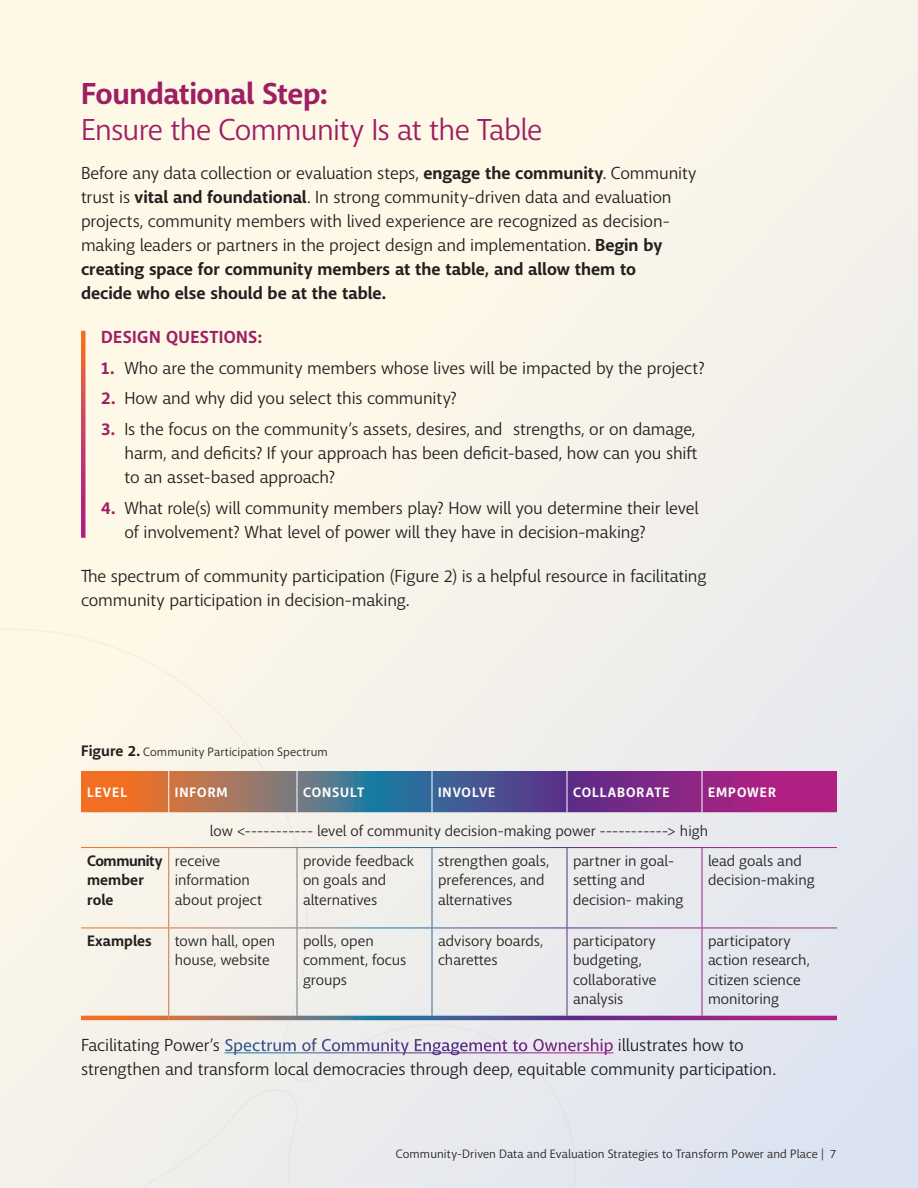
<style>
.page{position:relative;width:918px;height:1188px;background:#fff}
.page>*{position:absolute;margin:0;border:0;box-sizing:border-box;transform-origin:0 0}
.t1{font:30px/36px "Macha";letter-spacing:-.025em;color:#9e1f62}
.Paragraph{font:17.25px/24px "Macha";letter-spacing:-.005em;color:#231f20}
.Paragraph-2{font:700 17.25px "Macha";letter-spacing:.025em;color:#9e1f62}
.Table_Content{font:15px/19.5px "Macha";color:#231f20}
.Table_Header{font:700 15px/19.5px "Macha";letter-spacing:.005em;color:#231f20}
.Table_Header-2{font:700 13.5px "Macha";letter-spacing:.075em;color:#fff}
.Fig{font:12px "Macha";letter-spacing:.01em;color:#231f20}
.s1{font-weight:700}
.s2{font-weight:700;color:#9e1f62}
.s3{font-weight:700;font-size:15px}
.s4{font-weight:500;color:#fff}
</style>
<div class="page">
<div style="left:0;top:0;width:918px;height:1188px;background:linear-gradient(to bottom,#fffbe5,#dce3f1)"></div>
<svg style="left:0;top:622px;width:598px;height:566px;background:#f2efea"></svg>
<hr style="left:224px;top:1052px;width:389px;height:1px;background:#fff">
<svg style="left:81px;top:771px;width:756px;height:41px;background:#825179"></svg>
<hr style="left:168px;top:771px;width:1px;height:41px;background:#fff">
<hr style="left:297px;top:771px;width:1px;height:41px;background:#fff">
<hr style="left:432px;top:771px;width:1px;height:41px;background:#fff">
<hr style="left:567px;top:771px;width:1px;height:41px;background:#fff">
<hr style="left:702px;top:771px;width:1px;height:41px;background:#fff">
<svg style="left:81px;top:1016px;width:88px;height:4px"></svg>
<svg style="left:169px;top:1016px;width:128px;height:4px"></svg>
<svg style="left:297px;top:1016px;width:135px;height:4px"></svg>
<svg style="left:432px;top:1016px;width:135px;height:4px"></svg>
<svg style="left:567px;top:1016px;width:135px;height:4px"></svg>
<svg style="left:702px;top:1016px;width:135px;height:4px"></svg>
<hr style="left:168px;top:848px;width:1px;height:80px;background:#fff">
<hr style="left:297px;top:848px;width:1px;height:80px;background:#fff">
<hr style="left:432px;top:848px;width:1px;height:80px;background:#fff">
<hr style="left:567px;top:848px;width:1px;height:80px;background:#fff">
<hr style="left:702px;top:848px;width:1px;height:80px;background:#fff">
<hr style="left:81px;top:928px;width:88px;height:1px;background:#fff">
<hr style="left:169px;top:928px;width:128px;height:1px;background:#fff">
<hr style="left:168px;top:928px;width:1px;height:88px;background:#fff">
<hr style="left:297px;top:928px;width:135px;height:1px;background:#fff">
<hr style="left:297px;top:928px;width:1px;height:88px;background:#fff">
<hr style="left:432px;top:928px;width:135px;height:1px;background:#fff">
<hr style="left:432px;top:928px;width:1px;height:88px;background:#fff">
<hr style="left:567px;top:928px;width:135px;height:1px;background:#fff">
<hr style="left:567px;top:928px;width:1px;height:88px;background:#fff">
<hr style="left:702px;top:928px;width:135px;height:1px;background:#fff">
<hr style="left:702px;top:928px;width:1px;height:88px;background:#fff">
<hr style="left:81px;top:847px;width:88px;height:1px;background:#fff">
<hr style="left:169px;top:847px;width:128px;height:1px;background:#fff">
<hr style="left:297px;top:847px;width:135px;height:1px;background:#fff">
<hr style="left:432px;top:847px;width:135px;height:1px;background:#fff">
<hr style="left:567px;top:847px;width:135px;height:1px;background:#fff">
<hr style="left:702px;top:847px;width:135px;height:1px;background:#fff">
<svg style="left:81px;top:331px;width:5px;height:207px"></svg>
<h2 class="t1" style="left:81px;top:76px;width:463px"><span class="s1">Foundational Step:<br></span>Ensure the Community Is at the Table</h2>
<p class="Paragraph" style="left:81px;top:161px;width:617px">Before any data collection or evaluation steps, <span class="s1">engage the community</span>. Community trust is <span class="s1">vital and foundational</span>. In strong community-driven data and evaluation projects, community members with lived experience are recognized as decision&shy;making leaders or partners in the project design and implementation. <span class="s1">Begin by creating space for community members at the table, and allow them to<br>decide who else should be at the table.</span></p>
<p class="Paragraph-2" style="left:101px;top:326px;width:162px">DESIGN QUESTIONS:</p>
<p class="Paragraph" style="left:101px;top:356px;width:605px"><span class="s2">1.</span> Who are the community members whose lives will be impacted by the project?</p>
<p class="Paragraph" style="left:101px;top:387px;width:357px"><span class="s2">2.</span> How and why did you select this community?</p>
<p class="Paragraph" style="left:125px;top:417px;width:574px;text-align:justify;text-indent:-23px"><span class="s2">3.</span> Is the focus on the community’s assets, desires, and strengths, or on damage, harm, and deficits? If your approach has been deficit-based, how can you shift to an asset-based approach?</p>
<p class="Paragraph" style="left:125px;top:496px;width:576px;text-indent:-23px"><span class="s2">4.</span> What role(s) will community members play? How will you determine their level of involvement? What level of power will they have in decision-making?</p>
<p class="Paragraph" style="left:81px;top:564px;width:627px">The spectrum of community participation (Figure 2) is a helpful resource in facilitating community participation in decision-making.</p>
<p class="Fig" style="left:81px;top:744px;width:248px"><span class="s3">Figure 2.</span> Community Participation Spectrum</p>
<p class="Table_Header-2" style="left:87px;top:784px;width:42px">LEVEL</p>
<p class="Table_Header-2" style="left:175px;top:784px;width:54px">INFORM</p>
<p class="Table_Header-2" style="left:303px;top:784px;width:63px">CONSULT</p>
<p class="Table_Header-2" style="left:438px;top:784px;width:59px">INVOLVE</p>
<p class="Table_Header-2" style="left:573px;top:784px;width:98px">COLLABORATE</p>
<p class="Table_Header-2" style="left:708px;top:784px;width:69px">EMPOWER</p>
<p class="Table_Content" style="left:210px;top:821px;width:500px">low &lt;----------- level of community decision-making power -----------&gt; high</p>
<p class="Table_Header" style="left:87px;top:851px;width:77px">Community member role</p>
<p class="Table_Content" style="left:175px;top:851px;width:89px">receive information about project</p>
<p class="Table_Content" style="left:303px;top:851px;width:113px">provide feedback on goals and alternatives</p>
<p class="Table_Content" style="left:438px;top:851px;width:113px">strengthen goals, preferences, and alternatives</p>
<p class="Table_Content" style="left:573px;top:851px;width:112px">partner in goal&shy;setting and decision- making</p>
<p class="Table_Content" style="left:708px;top:851px;width:108px">lead goals and decision-making</p>
<p class="Table_Header" style="left:87px;top:931px;width:66px">Examples</p>
<p class="Table_Content" style="left:175px;top:931px;width:102px">town hall, open house, website</p>
<p class="Table_Content" style="left:303px;top:931px;width:105px">polls, open comment, focus groups</p>
<p class="Table_Content" style="left:438px;top:931px;width:107px">advisory boards, charettes</p>
<p class="Table_Content" style="left:573px;top:931px;width:85px">participatory budgeting, collaborative analysis</p>
<p class="Table_Content" style="left:708px;top:931px;width:103px">participatory action research, citizen science monitoring</p>
<p class="Paragraph" style="left:81px;top:1033px;width:696px">Facilitating Power’s <span class="s4">Spectrum of Community Engagement to Ownership</span> illustrates how to strengthen and transform local democracies through deep, equitable community participation.</p>
<p class="Fig" style="left:396px;top:1146px;width:442px">Community-Driven Data and Evaluation Strategies to Transform Power and Place | 7</p>
</div>
